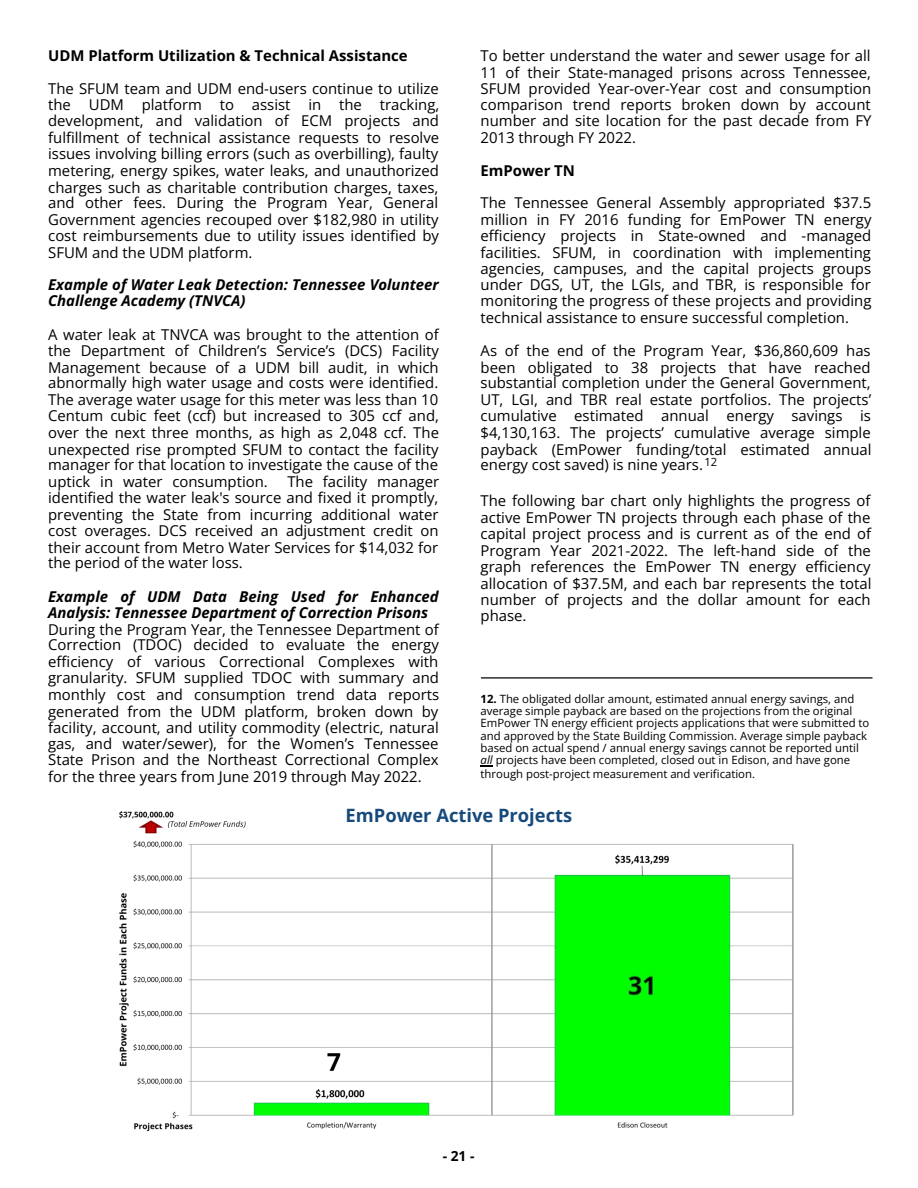
<style>
.page{position:relative;width:918px;height:1188px;background:#fff}
.page>*{position:absolute;margin:0;border:0;box-sizing:border-box;transform-origin:0 0}
.t1{font:700 18.3px "Open Sans";color:#174a7c}
.t2{font:14.85px/16.4px "Open Sans";color:#000;text-align:justify}
.t3{font:italic 700 14.85px/15.8px "Open Sans";color:#000}
.t4{font:700 14.85px "Open Sans";color:#000}
.t5{font:700 13.8px "Open Sans";color:#000}
.t6{font:11.4px/12.5px "Open Sans";color:#000}
.t7{font:11.25px "Open Sans";color:#000}
.s1{font-weight:700}
.s2{font-style:italic}
</style>
<div class="page">
<svg style="left:481px;top:766px;width:12px;height:1px"></svg>
<hr style="left:481px;top:677px;width:391px;height:2px;background:#000">
<img style="left:119px;top:811px;width:675px;height:321px">
<div style="left:379px;top:804px;width:200px;height:24px;background:#fff"></div>
<p class="t4" style="left:48px;top:45px;width:361px">UDM Platform Utilization &amp; Technical Assistance</p>
<p class="t2" style="left:48px;top:80px;width:393px">The SFUM team and UDM end-users continue to utilize the UDM platform to assist in the tracking, development, and validation of ECM projects and fulfillment of technical assistance requests to resolve issues involving billing errors (such as overbilling), faulty metering, energy spikes, water leaks, and unauthorized charges such as charitable contribution charges, taxes, and other fees. During the Program Year, General Government agencies recouped over $182,980 in utility cost reimbursements due to utility issues identified by SFUM and the UDM platform.</p>
<p class="t3" style="left:48px;top:277px;width:392px">Example of Water Leak Detection: Tennessee Volunteer<br>Challenge Academy (TNVCA)</p>
<p class="t2" style="left:48px;top:326px;width:392px">A water leak at TNVCA was brought to the attention of the Department of Children’s Service’s (DCS) Facility Management because of a UDM bill audit, in which abnormally high water usage and costs were identified.<br>The average water usage for this meter was less than 10<br>Centum cubic feet (ccf) but increased to 305 ccf and, over the next three months, as high as 2,048 ccf. The unexpected rise prompted SFUM to contact the facility manager for that location to investigate the cause of the uptick in water consumption.</p>
<p class="t2" style="left:481px;top:47px;width:392px">To better understand the water and sewer usage for all</p>
<p class="t2" style="left:481px;top:64px;width:392px">11 of their State-managed prisons across Tennessee,</p>
<p class="t2" style="left:481px;top:80px;width:392px">SFUM provided Year-over-Year cost and consumption comparison trend reports broken down by account number and site location for the past decade from FY 2013 through FY 2022.</p>
<p class="t4" style="left:481px;top:160px;width:96px">EmPower TN</p>
<p class="t2" style="left:481px;top:194px;width:392px">The Tennessee General Assembly appropriated $37.5 million in FY 2016 funding for EmPower TN energy efficiency projects in State-owned and -managed facilities. SFUM, in coordination with implementing agencies, campuses, and the capital projects groups under DGS, UT, the LGIs, and TBR, is responsible for monitoring the progress of these projects and providing technical assistance to ensure successful completion.</p>
<p class="t2" style="left:481px;top:342px;width:392px">As of the end of the Program Year, $36,860,609 has been obligated to 38 projects that have reached substantial completion under the General Government, UT, LGI, and TBR real estate portfolios. The projects’ cumulative estimated annual energy savings is $4,130,163. The projects’ cumulative average simple payback (EmPower funding/total estimated annual energy cost saved) is nine years.</p>
<p class="t2" style="left:481px;top:492px;width:392px">The following bar chart only highlights the progress of active EmPower TN projects through each phase of the capital project process and is current as of the end of Program Year 2021-2022. The left-hand side of the graph references the EmPower TN energy efficiency allocation of $37.5M, and each bar represents the total number of projects and the dollar amount for each phase.</p>
<p class="t7" style="left:704px;top:454px;width:14px">12</p>
<p class="t2" style="left:48px;top:473px;width:392px;text-indent:239px">The facility manager identified the water leak's source and fixed it promptly, preventing the State from incurring additional water cost overages. DCS received an adjustment credit on their account from Metro Water Services for $14,032 for the period of the water loss.</p>
<p class="t3" style="left:48px;top:588px;width:392px">Example of UDM Data Being Used for Enhanced<br>Analysis: Tennessee Department of Correction Prisons</p>
<p class="t2" style="left:48px;top:621px;width:393px">During the Program Year, the Tennessee Department of Correction (TDOC) decided to evaluate the energy efficiency of various Correctional Complexes with granularity. SFUM supplied TDOC with summary and monthly cost and consumption trend data reports generated from the UDM platform, broken down by facility, account, and utility commodity (electric, natural gas, and water/sewer), for the Women’s Tennessee State Prison and the Northeast Correctional Complex for the three years from June 2019 through May 2022.</p>
<p class="t6" style="left:481px;top:692px;width:390px"><span class="s1">12.</span> The obligated dollar amount, estimated annual energy savings, and average simple payback are based on the projections from the original EmPower TN energy efficient projects applications that were submitted to and approved by the State Building Commission. Average simple payback based on actual spend / annual energy savings cannot be reported until <span class="s2">all</span> projects have been completed, closed out in Edison, and have gone</p>
<p class="t6" style="left:481px;top:767px;width:276px">through post-project measurement and verification.</p>
<p class="t1" style="left:346px;top:803px;width:228px">EmPower Active Projects</p>
<p class="t5" style="left:443px;top:1146px;width:33px">- 21 -</p>
</div>
